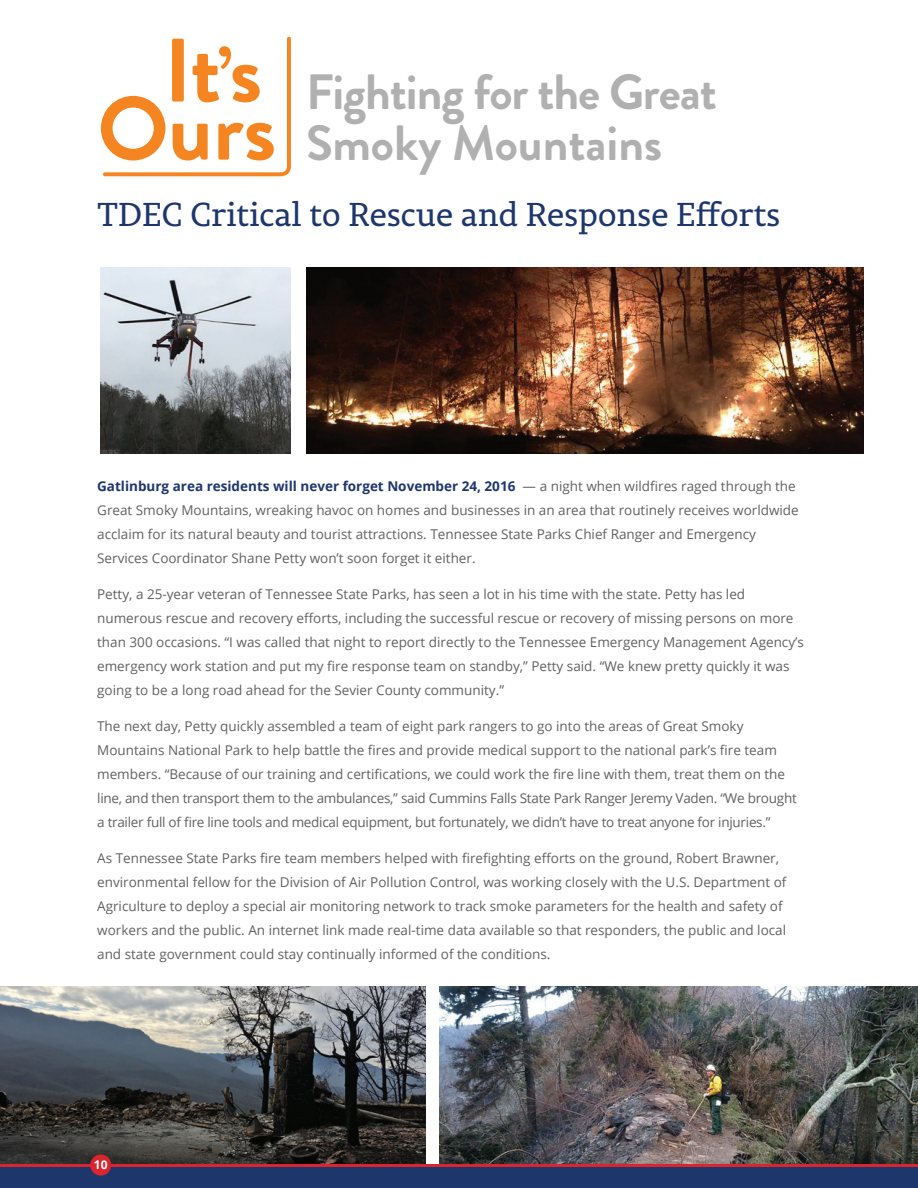
<style>
.page{position:relative;width:918px;height:1188px;background:#fff}
.page>*{position:absolute;margin:0;border:0;box-sizing:border-box;transform-origin:0 0}
.t1{font:700 89.7px "Brandon Grotesque";letter-spacing:-.005em;color:#f58520}
.t2{font:700 49.5px/51px "Brandon Grotesque";letter-spacing:-.02em;color:#b1b0b1}
.t3{font:33px "Permian Slab Serif Typeface";letter-spacing:-.01em;color:#1d366c}
.t4{font:13.5px/24px "Open Sans";color:#616164}
.t5{font:700 12px "Open Sans";color:#fff}
.s1{font-size:77.85px}
.s2{font-weight:700;color:#1d366c}
</style>
<div class="page">
<img style="left:440px;top:987px;width:478px;height:177px">
<img style="left:0;top:987px;width:425px;height:177px">
<svg style="left:103px;top:36px;width:188px;height:141px"></svg>
<div style="left:0;top:1165px;width:918px;height:23px;background:#1d366c"></div>
<hr style="left:0;top:1164px;width:918px;height:3px;background:#da252e">
<img style="left:101px;top:268px;width:190px;height:186px">
<img style="left:306px;top:268px;width:558px;height:186px">
<div style="left:90px;top:1155px;width:21px;height:21px;background:#da252e;border-radius:50%"></div>
<h1 class="t1" style="left:164px;top:8px;width:100px">It<span class="s1">’</span>s</h1>
<h1 class="t1" style="left:97px;top:66px;width:181px">Ours</h1>
<h2 class="t2" style="left:306px;top:67px;width:412px">Fighting for the Great<br>Smoky Mountains</h2>
<h3 class="t3" style="left:97px;top:188px;width:685px">TDEC Critical to Rescue and Response Efforts</h3>
<p class="t4" style="left:97px;top:474px;width:703px"><span class="s2">Gatlinburg area residents will never forget November 24, 2016</span> — a night when wildfires raged through the Great Smoky Mountains, wreaking havoc on homes and businesses in an area that routinely receives worldwide acclaim for its natural beauty and tourist attractions. Tennessee State Parks Chief Ranger and Emergency Services Coordinator Shane Petty won’t soon forget it either.</p>
<p class="t4" style="left:97px;top:582px;width:708px">Petty, a 25-year veteran of Tennessee State Parks, has seen a lot in his time with the state. Petty has led numerous rescue and recovery efforts, including the successful rescue or recovery of missing persons on more than 300 occasions. “I was called that night to report directly to the Tennessee Emergency Management Agency’s emergency work station and put my fire response team on standby,” Petty said. “We knew pretty quickly it was going to be a long road ahead for the Sevier County community.”</p>
<p class="t4" style="left:97px;top:714px;width:701px">The next day, Petty quickly assembled a team of eight park rangers to go into the areas of Great Smoky Mountains National Park to help battle the fires and provide medical support to the national park’s fire team members. “Because of our training and certifications, we could work the fire line with them, treat them on the line, and then transport them to the ambulances,” said Cummins Falls State Park Ranger Jeremy Vaden. “We brought a trailer full of fire line tools and medical equipment, but fortunately, we didn’t have to treat anyone for injuries.”</p>
<p class="t4" style="left:97px;top:846px;width:691px">As Tennessee State Parks fire team members helped with firefighting efforts on the ground, Robert Brawner, environmental fellow for the Division of Air Pollution Control, was working closely with the U.S. Department of Agriculture to deploy a special air monitoring network to track smoke parameters for the health and safety of workers and the public. An internet link made real-time data available so that responders, the public and local and state government could stay continually informed of the conditions.</p>
<p class="t5" style="left:94px;top:1157px;width:15px">10</p>
</div>
